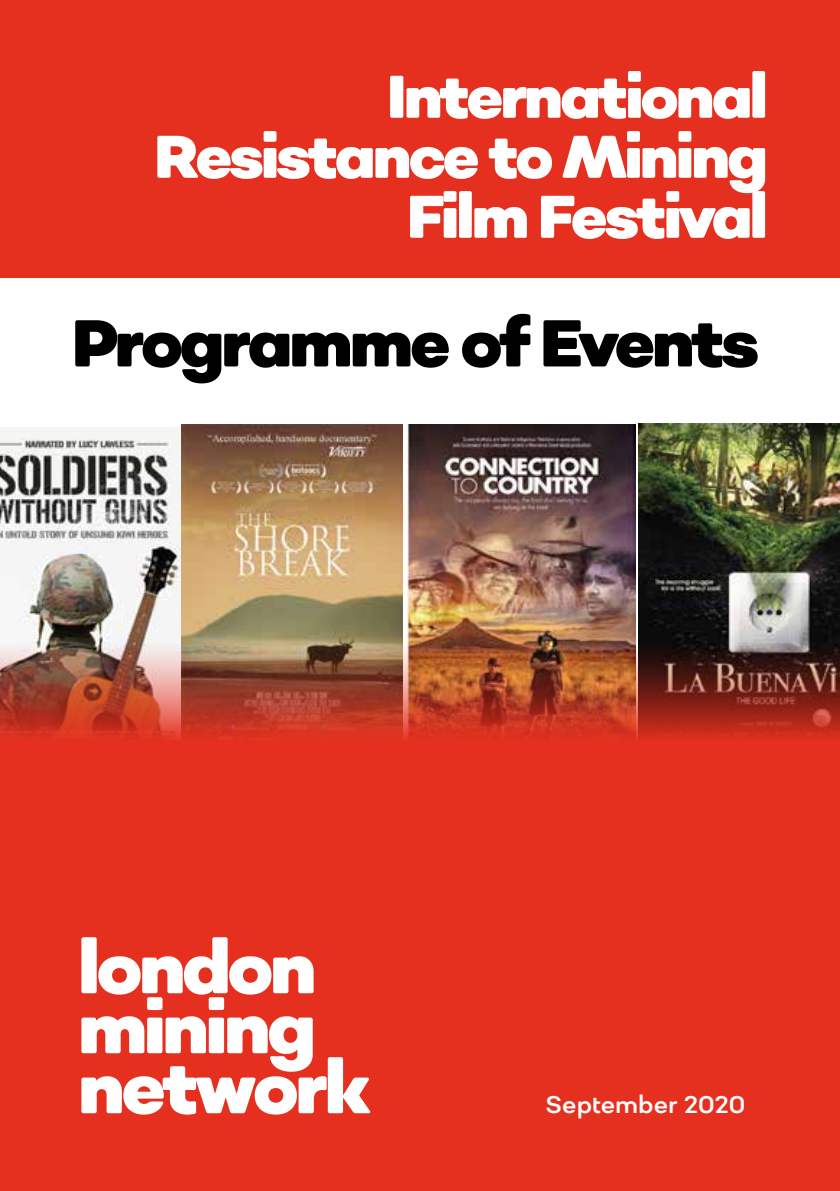
<style>
.page{position:relative;width:840px;height:1191px;background:#fff}
.page>*{position:absolute;margin:0;border:0;box-sizing:border-box;transform-origin:0 0}
.t1{font:900 72px/60px "Sonny Vol 2";letter-spacing:-.05em;color:#fff}
.t2{font:900 66px "Sonny Vol 2";letter-spacing:-.055em;color:#000}
.t3{font:900 60px/60px "Sonny Vol 2";letter-spacing:-.05em;color:#fff;text-align:right}
.t4{font:24px "Sonny Vol 2";color:#fff}
</style>
<div class="page">
<div style="left:0;top:760px;width:839px;height:431px;background:#e6301f"></div>
<div style="left:0;top:0;width:839px;height:278px;background:#e6301f"></div>
<img style="left:638px;top:424px;width:201px;height:171px">
<img style="left:407px;top:424px;width:228px;height:171px">
<img style="left:0;top:427px;width:181px;height:168px">
<img style="left:181px;top:424px;width:221px;height:171px">
<img style="left:0;top:595px;width:839px;height:165px">
<p class="t3" style="left:154px;top:67px;width:614px">International<br>Resistance to Mining<br>Film Festival</p>
<p class="t2" style="left:72px;top:299px;width:688px">Programme of Events</p>
<p class="t1" style="left:78px;top:938px;width:294px">london mining network</p>
<p class="t4" style="left:545px;top:1089px;width:201px">September 2020</p>
</div>
